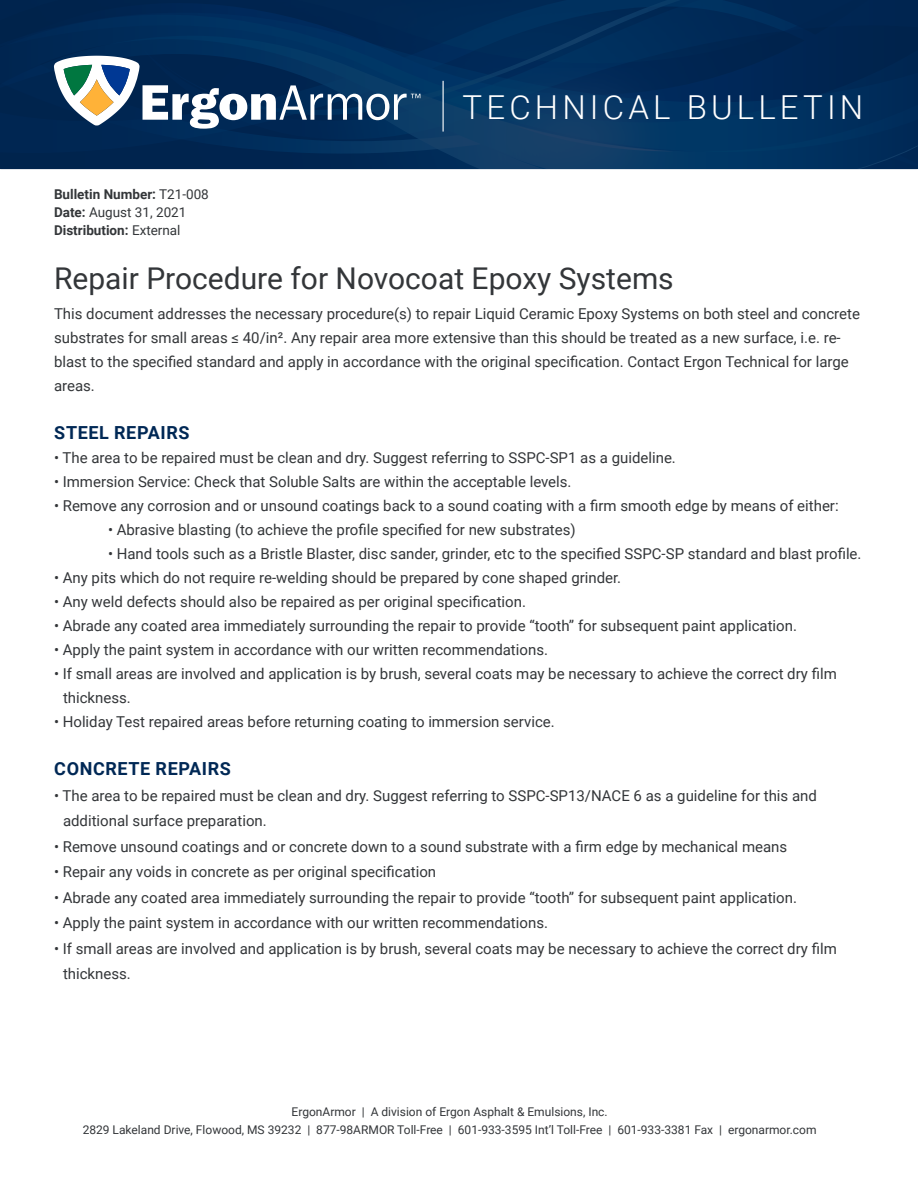
<style>
.page{position:relative;width:918px;height:1188px;background:#fff}
.page>*{position:absolute;margin:0;border:0;box-sizing:border-box;transform-origin:0 0}
.Product_Name{font:300 33px "Roboto";letter-spacing:.125em;color:#fff}
.t1{font:30px "Roboto";color:#333639}
.t2{font:700 18px "Roboto";letter-spacing:.035em;color:#002855}
.t3{font:15px/24px "Roboto";color:#333639}
.t4{font:700 13.5px "Roboto";color:#333639}
.t5{font:13.5px "Roboto";color:#333639}
.t6{font:12px "Roboto";color:#333639}
.s1{font-weight:400}
.s2{font-weight:700}
</style>
<div class="page">
<div style="left:0;top:13px;width:54px;height:139px;background:#002651"></div>
<svg style="left:153px;top:0;width:765px;height:9px;background:#002955"></svg>
<svg style="left:54px;top:9px;width:864px;height:160px;background:#0f3962"></svg>
<hr style="left:443px;top:81px;width:1px;height:51px;background:#fff">
<p class="t4" style="left:54px;top:185px;width:156px">Bulletin Number: <span class="s1">T21-008</span></p>
<p class="t5" style="left:54px;top:203px;width:134px"><span class="s2">Date:</span> August 31, 2021</p>
<p class="t4" style="left:54px;top:221px;width:128px">Distribution: <span class="s1">External</span></p>
<p class="Product_Name" style="left:463px;top:85px;width:402px">TECHNICAL BULLETIN</p>
<p class="t1" style="left:54px;top:258px;width:621px">Repair Procedure for Novocoat Epoxy Systems</p>
<p class="t3" style="left:54px;top:302px;width:807px">This document addresses the necessary procedure(s) to repair Liquid Ceramic Epoxy Systems on both steel and concrete substrates for small areas ≤ 40/in². Any repair area more extensive than this should be treated as a new surface, i.e. re&shy;blast to the specified standard and apply in accordance with the original specification. Contact Ergon Technical for large areas.</p>
<p class="t2" style="left:54px;top:420px;width:137px">STEEL REPAIRS</p>
<p class="t3" style="left:54px;top:446px;width:623px">• The area to be repaired must be clean and dry. Suggest referring to SSPC-SP1 as a guideline.</p>
<p class="t3" style="left:54px;top:470px;width:519px">• Immersion Service: Check that Soluble Salts are within the acceptable levels.</p>
<p class="t3" style="left:54px;top:494px;width:786px">• Remove any corrosion and or unsound coatings back to a sound coating with a firm smooth edge by means of either:</p>
<p class="t3" style="left:108px;top:518px;width:469px">• Abrasive blasting (to achieve the profile specified for new substrates)</p>
<p class="t3" style="left:108px;top:542px;width:755px">• Hand tools such as a Bristle Blaster, disc sander, grinder, etc to the specified SSPC-SP standard and blast profile.</p>
<p class="t3" style="left:54px;top:566px;width:569px">• Any pits which do not require re-welding should be prepared by cone shaped grinder.</p>
<p class="t3" style="left:54px;top:590px;width:474px">• Any weld defects should also be repaired as per original specification.</p>
<p class="t3" style="left:54px;top:614px;width:745px">• Abrade any coated area immediately surrounding the repair to provide “tooth” for subsequent paint application.</p>
<p class="t3" style="left:54px;top:638px;width:496px">• Apply the paint system in accordance with our written recommendations.</p>
<p class="t3" style="left:63px;top:662px;width:775px;text-indent:-9px">• If small areas are involved and application is by brush, several coats may be necessary to achieve the correct dry film thickness.</p>
<p class="t3" style="left:54px;top:710px;width:502px">• Holiday Test repaired areas before returning coating to immersion service.</p>
<p class="t2" style="left:54px;top:756px;width:178px">CONCRETE REPAIRS</p>
<p class="t3" style="left:63px;top:782px;width:755px;line-height:25.5px;text-indent:-9px">• The area to be repaired must be clean and dry. Suggest referring to SSPC-SP13/NACE 6 as a guideline for this and additional surface preparation.</p>
<p class="t3" style="left:54px;top:834px;width:735px">• Remove unsound coatings and or concrete down to a sound substrate with a firm edge by mechanical means</p>
<p class="t3" style="left:54px;top:860px;width:384px">• Repair any voids in concrete as per original specification</p>
<p class="t3" style="left:54px;top:885px;width:745px">• Abrade any coated area immediately surrounding the repair to provide “tooth” for subsequent paint application.</p>
<p class="t3" style="left:54px;top:911px;width:496px">• Apply the paint system in accordance with our written recommendations.</p>
<p class="t3" style="left:63px;top:935px;width:775px;line-height:25.5px;text-indent:-9px">• If small areas are involved and application is by brush, several coats may be necessary to achieve the correct dry film thickness.</p>
<p class="t6" style="left:292px;top:1104px;width:318px">ErgonArmor | A division of Ergon Asphalt &amp; Emulsions, Inc.</p>
<p class="t6" style="left:83px;top:1122px;width:735px">2829 Lakeland Drive, Flowood, MS 39232 | 877-98ARMOR Toll-Free | 601-933-3595 Int’l Toll-Free | 601-933-3381 Fax | ergonarmor.com</p>
</div>
